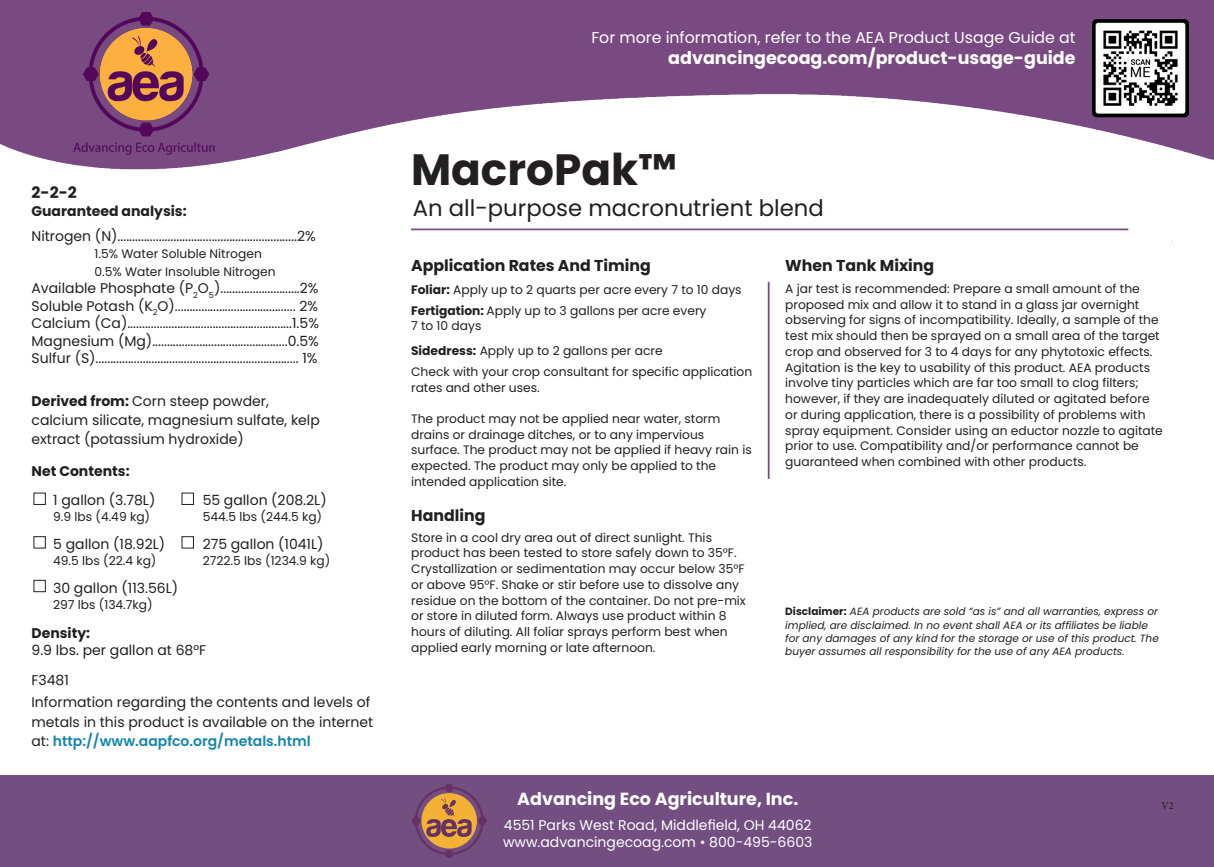
<style>
.page{position:relative;width:1214px;height:867px;background:#fff}
.page>*{position:absolute;margin:0;border:0;box-sizing:border-box;transform-origin:0 0}
.t1{font:700 43.75px "Poppins";color:#231f20}
.t2{font:22.75px "Poppins";color:#231f20}
.t3{font:700 17.5px "Poppins";color:#fff}
.t4{font:700 15.75px "Poppins";color:#231f20}
.t5{font:15.75px "Poppins";color:#fff}
.t6{font:14px/19.2px "Poppins";color:#231f20}
.t7{font:14px/16.8px "Poppins";color:#fff}
.t8{font:700 14px "Poppins";color:#231f20}
.t9{font:12.25px/15.8px "Poppins";color:#231f20}
.t10{font:italic 10.5px/13.3px "Poppins";color:#231f20}
.t11{font:10.5px "Minion Pro";color:#231f20}
.s1{font-weight:700}
.s2{font-style:inherit}
.s3{font-weight:600;color:#1585ab}
.s4{font-weight:700;font-style:normal}
</style>
<div class="page">
<img style="left:0;top:0;width:1213px;height:593px">
<div style="left:0;top:775px;width:1213px;height:92px;background:#724e81"></div>
<svg style="left:411px;top:784px;width:76px;height:73px"></svg>
<img style="left:1091px;top:19px;width:97px;height:98px">
<img style="left:74px;top:12px;width:141px;height:142px">
<hr style="left:411px;top:228px;width:716px;height:2px;background:#724e81">
<hr style="left:767px;top:282px;width:2px;height:197px;background:#724e81">
<div style="left:33px;top:492px;width:13px;height:13px;border:1px solid #231f20"></div>
<div style="left:181px;top:492px;width:13px;height:13px;border:1px solid #231f20"></div>
<div style="left:33px;top:536px;width:13px;height:12px;border:1px solid #231f20"></div>
<div style="left:181px;top:536px;width:13px;height:12px;border:1px solid #231f20"></div>
<div style="left:33px;top:580px;width:13px;height:12px;border:1px solid #231f20"></div>
<p class="t4" style="left:32px;top:184px;width:47px">2-2-2</p>
<p class="t8" style="left:32px;top:203px;width:157px">Guaranteed analysis:</p>
<p class="t6" style="left:32px;top:226px;width:285px">Nitrogen (N).............................................................2%</p>
<p class="t9" style="left:94px;top:245px;width:182px;line-height:17.5px">1.5% Water Soluble Nitrogen<br>0.5% Water Insoluble Nitrogen</p>
<p class="t6" style="left:32px;top:279px;width:289px;line-height:17.5px;text-align:justify">Available Phosphate (P<sub>2</sub>O<sub>5</sub>)...........................2% Soluble Potash (K<sub>2</sub>O)......................................... 2% Calcium (Ca)........................................................1.5% Magnesium (Mg)..............................................0.5% Sulfur (S)..................................................................... 1%</p>
<p class="t6" style="left:32px;top:391px;width:290px"><span class="s1">Derived from:</span> Corn steep powder, calcium silicate, magnesium sulfate, kelp extract (potassium hydroxide)</p>
<p class="t8" style="left:32px;top:463px;width:100px">Net Contents:</p>
<p class="t6" style="left:53px;top:491px;width:104px">1 gallon (3.78L)</p>
<p class="t9" style="left:53px;top:509px;width:98px">9.9 lbs (4.49 kg)</p>
<p class="t6" style="left:53px;top:534px;width:113px">5 gallon (18.92L)</p>
<p class="t9" style="left:53px;top:552px;width:105px">49.5 lbs (22.4 kg)</p>
<p class="t6" style="left:53px;top:578px;width:126px">30 gallon (113.56L)</p>
<p class="t9" style="left:53px;top:596px;width:101px">297 lbs (134.7kg)</p>
<p class="t6" style="left:203px;top:491px;width:125px">55 gallon (208.2L)</p>
<p class="t9" style="left:203px;top:509px;width:121px">544.5 lbs (244.5 kg)</p>
<p class="t6" style="left:203px;top:534px;width:122px">275 gallon (1041L)</p>
<p class="t9" style="left:203px;top:552px;width:129px">2722.5 lbs (1234.9 kg)</p>
<p class="t8" style="left:32px;top:625px;width:60px">Density:</p>
<p class="t6" style="left:32px;top:635px;width:176px;line-height:30.3px">9.9 lbs. per gallon at 68°F<br>F<span class="s2">3481</span></p>
<p class="t6" style="left:32px;top:692px;width:343px">Information regarding the contents and levels of metals in this product is available on the internet at: <span class="s3">http://www.aapfco.org/metals.html</span></p>
<p class="t5" style="left:591px;top:28px;width:485px">For more information, refer to the AEA Product Usage Guide at</p>
<h3 class="t3" style="left:668px;top:48px;width:409px">advancingecoag.com/product-usage-guide</h3>
<h1 class="t1" style="left:411px;top:144px;width:267px">MacroPak™</h1>
<h2 class="t2" style="left:412px;top:194px;width:412px">An all-purpose macronutrient blend</h2>
<p class="t4" style="left:411px;top:256px;width:241px">Application Rates And Timing</p>
<p class="t9" style="left:411px;top:279px;width:332px;line-height:20.7px"><span class="s1">Foliar:</span> Apply up to 2 quarts per acre every 7 to 10 days<br><span class="s1">Fertigation:</span> Apply up to 3 gallons per acre every</p>
<p class="t9" style="left:411px;top:313px;width:253px;line-height:24.8px">7 to 10 days<br><span class="s1">Sidedress:</span> Apply up to 2 gallons per acre</p>
<p class="t9" style="left:411px;top:364px;width:342px">Check with your crop consultant for specific application rates and other uses.</p>
<p class="t9" style="left:411px;top:411px;width:342px">The product may not be applied near water, storm drains or drainage ditches, or to any impervious surface. The product may not be applied if heavy rain is expected. The product may only be applied to the intended application site.</p>
<p class="t4" style="left:411px;top:506px;width:76px">Handling</p>
<p class="t9" style="left:411px;top:529px;width:336px">Store in a cool dry area out of direct sunlight. This product has been tested to store safely down to 35°F.<br>Crystallization or sedimentation may occur below 35°F or above 95°F. Shake or stir before use to dissolve any residue on the bottom of the container. Do not pre-mix or store in diluted form. Always use product within 8 hours of diluting. All foliar sprays perform best when applied early morning or late afternoon.</p>
<p class="t4" style="left:785px;top:256px;width:150px">When Tank Mixing</p>
<p class="t9" style="left:785px;top:281px;width:379px">A jar test is recommended: Prepare a small amount of the proposed mix and allow it to stand in a glass jar overnight observing for signs of incompatibility. Ideally, a sample of the test mix should then be sprayed on a small area of the target crop and observed for 3 to 4 days for any phytotoxic effects.<br>Agitation is the key to usability of this product. AEA products involve tiny particles which are far too small to clog filters; however, if they are inadequately diluted or agitated before or during application, there is a possibility of problems with spray equipment. Consider using an eductor nozzle to agitate prior to use. Compatibility and/or performance cannot be guaranteed when combined with other products.</p>
<p class="t10" style="left:785px;top:605px;width:375px"><span class="s4">Disclaimer:</span> AEA products are sold “as is” and all warranties, express or implied, are disclaimed. In no event shall AEA or its affiliates be liable for any damages of any kind for the storage or use of this product. The buyer assumes all responsibility for the use of any AEA products.</p>
<h3 class="t3" style="left:517px;top:788px;width:282px">Advancing Eco Agriculture, Inc.</h3>
<p class="t7" style="left:503px;top:817px;width:311px">4551 Parks West Road, Middlefield, OH 44062 www.advancingecoag.com • 800-495-6603</p>
<p class="t11" style="left:1161px;top:799px;width:14px">V2</p>
</div>
